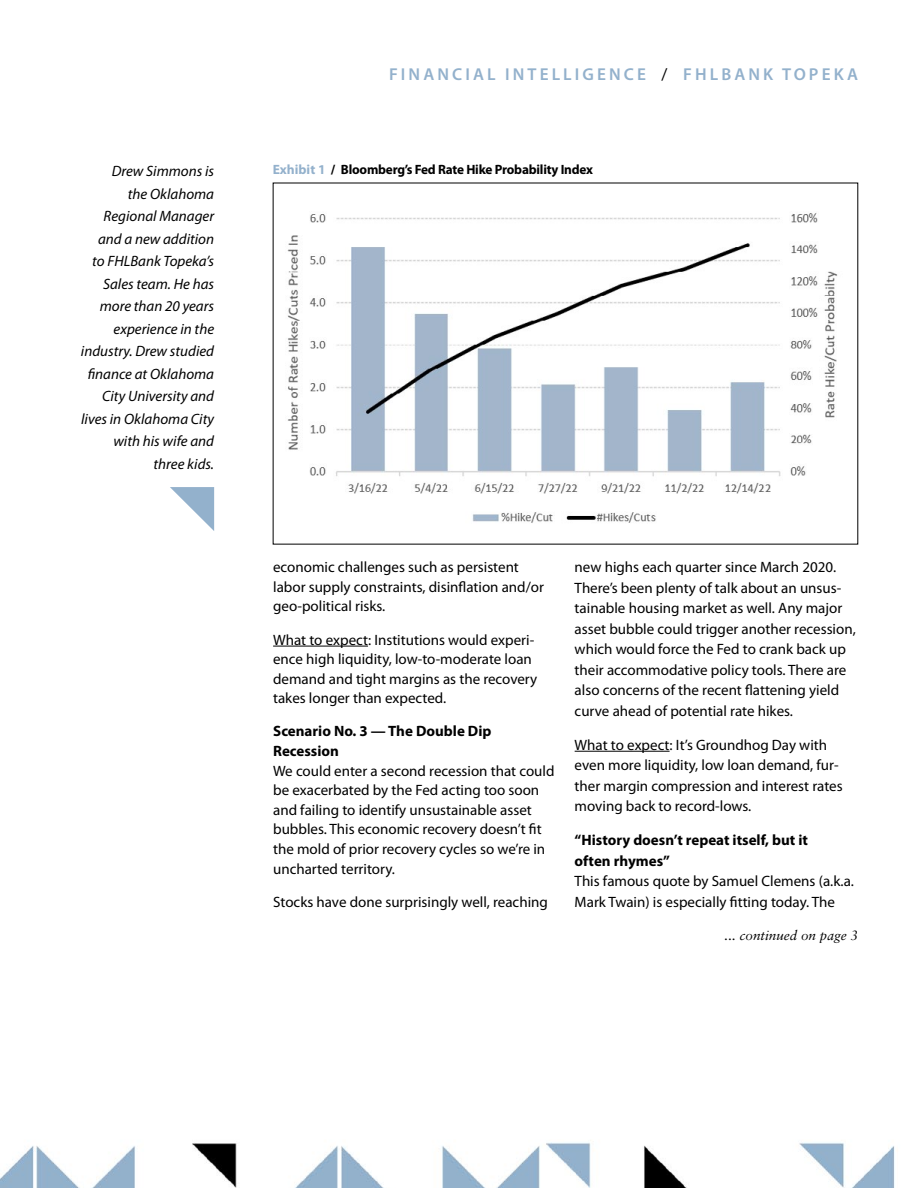
<style>
.page{position:relative;width:918px;height:1188px;background:#fff}
.page>*{position:absolute;margin:0;border:0;box-sizing:border-box;transform-origin:0 0}
.t1{font:600 17.25px "Myriad Pro";letter-spacing:.18em;color:#93b1cc}
.t2{font:15px/20.5px "Myriad Pro";color:#000}
.t3{font:italic 15px/22.5px "Myriad Pro";color:#000;text-align:right}
.t4{font:700 15px/19.6px "Myriad Pro";color:#000}
.t5{font:700 13.5px "Myriad Pro";letter-spacing:-.015em;color:#000}
.t6{font:italic 13.5px "Sabon";color:#000}
.s1{font-weight:400;color:#000}
.s2{color:#93b1cc}
</style>
<div class="page">
<img style="left:0;top:182px;width:895px;height:1006px">
<hr style="left:273px;top:646px;width:95px;height:1px;background:#000">
<hr style="left:575px;top:751px;width:95px;height:1px;background:#000">
<svg style="left:170px;top:487px;width:44px;height:44px"></svg>
<img style="left:275px;top:199px;width:581px;height:340px">
<p class="t1" style="left:389px;top:65px;width:470px">FINANCIAL INTELLIGENCE <span class="s1">/</span> FHLBANK TOPEKA</p>
<p class="t3" style="left:81px;top:160px;width:135px">Drew Simmons is<br>the Oklahoma<br>Regional Manager and a new addition<br>to FHLBank Topeka’s<br>Sales team. He has more than 20 years experience in the industry. Drew studied finance at Oklahoma<br>City University and lives in Oklahoma City with his wife and three kids.</p>
<p class="t5" style="left:273px;top:162px;width:322px"><span class="s2">Exhibit 1</span> / Bloomberg’s Fed Rate Hike Probability Index</p>
<p class="t2" style="left:273px;top:558px;width:272px;line-height:19.6px">economic challenges such as persistent labor supply constraints, disinflation and/or geo-political risks.</p>
<p class="t2" style="left:273px;top:630px;width:266px;line-height:19.6px">What to expect: Institutions would experi&shy;ence high liquidity, low-to-moderate loan demand and tight margins as the recovery takes longer than expected.</p>
<p class="t4" style="left:273px;top:722px;width:220px">Scenario No. 3 — The Double Dip<br>Recession</p>
<p class="t2" style="left:273px;top:761px;width:283px;line-height:19.6px">We could enter a second recession that could be exacerbated by the Fed acting too soon and failing to identify unsustainable asset bubbles. This economic recovery doesn’t fit the mold of prior recovery cycles so we’re in uncharted territory.</p>
<p class="t2" style="left:273px;top:892px;width:276px">Stocks have done surprisingly well, reaching</p>
<p class="t2" style="left:575px;top:557px;width:283px">new highs each quarter since March 2020.<br>There’s been plenty of talk about an unsus&shy;tainable housing market as well. Any major asset bubble could trigger another recession, which would force the Fed to crank back up their accommodative policy tools. There are also concerns of the recent flattening yield curve ahead of potential rate hikes.</p>
<p class="t2" style="left:575px;top:735px;width:270px">What to expect: It’s Groundhog Day with even more liquidity, low loan demand, fur&shy;ther margin compression and interest rates moving back to record-lows.</p>
<p class="t4" style="left:575px;top:830px;width:235px;line-height:20.5px">“History doesn’t repeat itself, but it often rhymes”</p>
<p class="t2" style="left:575px;top:871px;width:281px">This famous quote by Samuel Clemens (a.k.a.<br>Mark Twain) is especially fitting today. The</p>
<p class="t6" style="left:725px;top:927px;width:135px">... continued on page 3</p>
</div>
